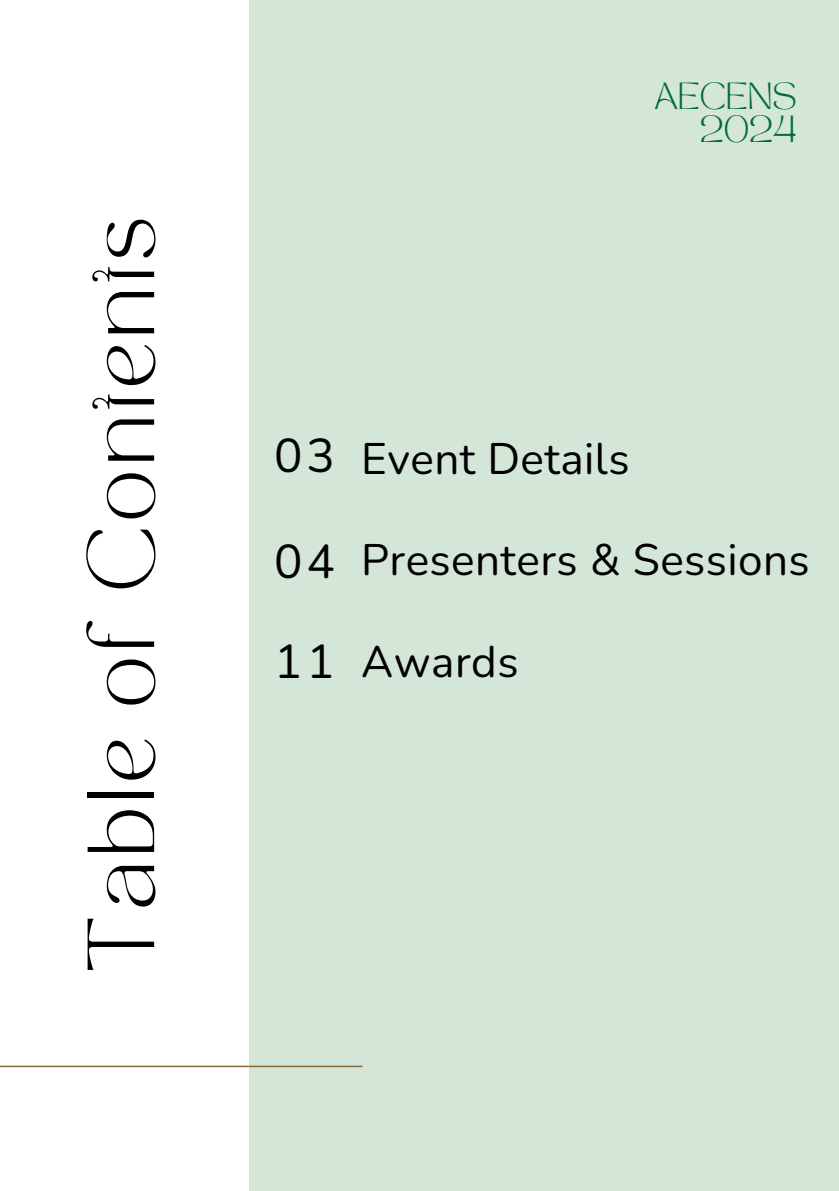
<style>
.page{position:relative;width:839px;height:1191px;background:#fff}
.page>*{position:absolute;margin:0;border:0;box-sizing:border-box;transform-origin:0 0}
.t1{font:66.6px "TAN MONCHERI Regular";letter-spacing:.07em;color:#000001}
.t2{font:47.4px "Nunito";color:#000001}
.t3{font:44px "Nunito";letter-spacing:.01em;color:#000001}
.t4{font:26.4px/33px "TAN MONCHERI Regular";color:#016b39;text-align:right}
</style>
<div class="page">
<div style="left:0;top:0;width:838px;height:1191px;background:#d4e6d7"></div>
<div style="left:0;top:0;width:248px;height:1191px;background:#fff"></div>
<hr style="left:0;top:1066px;width:362px;height:1px;background:#896c3c">
<h1 class="t1" style="left:86px;top:974px;width:759px;rotate:-90deg">Table of Contents</h1>
<h2 class="t4" style="left:654px;top:84px;width:143px">AECENS<br>2024</h2>
<p class="t2" style="left:274px;top:424px;width:62px">03</p>
<p class="t3" style="left:361px;top:429px;width:270px">Event Details</p>
<h2 class="t2" style="left:274px;top:531px;width:62px">04</h2>
<p class="t3" style="left:361px;top:531px;width:450px">Presenters &amp; Sessions</p>
<h2 class="t2" style="left:274px;top:630px;width:62px">11</h2>
<p class="t3" style="left:361px;top:633px;width:159px">Awards</p>
</div>
